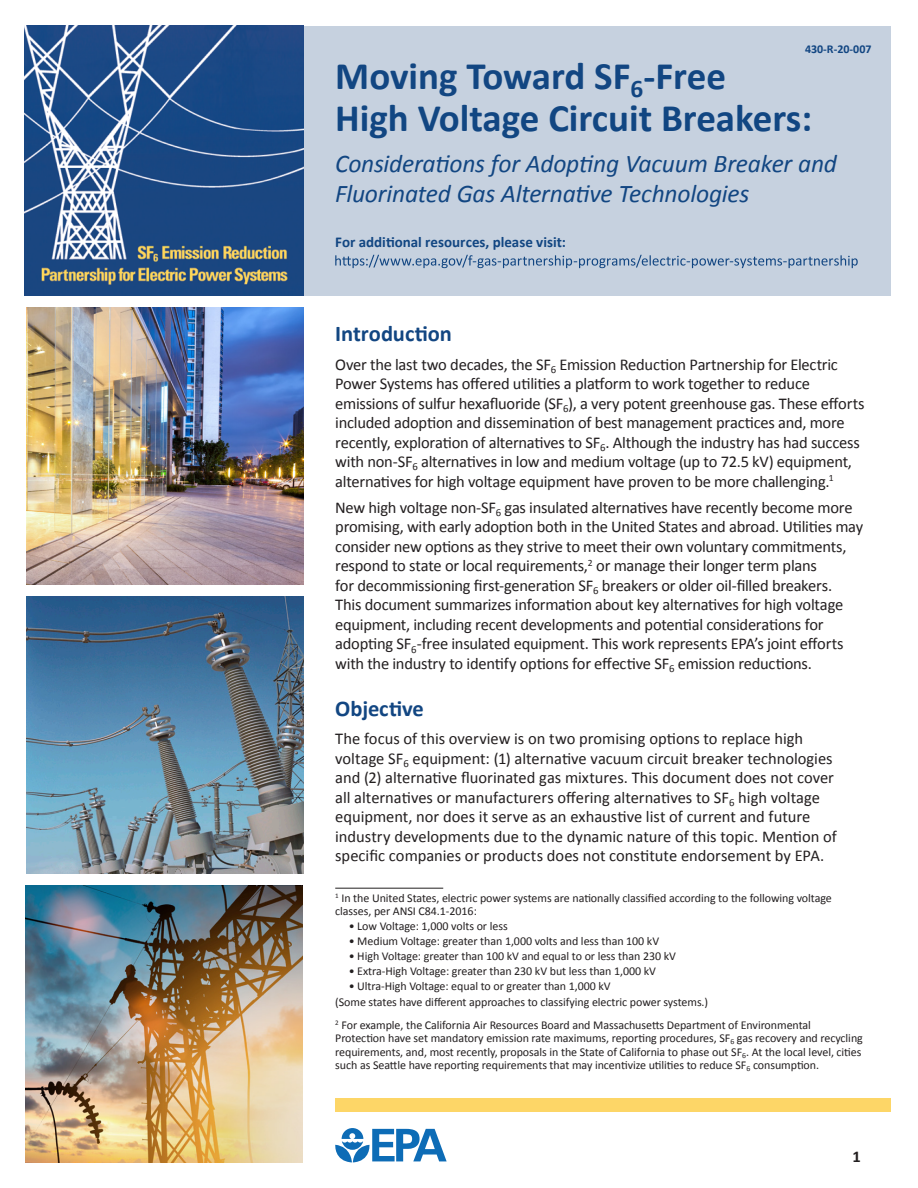
<style>
.page{position:relative;width:918px;height:1188px;background:#fff}
.page>*{position:absolute;margin:0;border:0;box-sizing:border-box;transform-origin:0 0}
.t1{font:700 39px/42px "Calibri";color:#114682}
.t2{font:italic 25.5px/30px "Calibri";letter-spacing:-.01em;color:#124682}
.t3{font:700 22.5px "Calibri";color:#124682}
.t4{font:16.5px/19.5px "Calibri";letter-spacing:-.015em;color:#231f20}
.t5{font:700 16.5px "Calibri";color:#231f20}
.t6{font:700 15px "Calibri";color:#124682}
.t7{font:12px/13.5px "Calibri";letter-spacing:-.005em;color:#231f20}
.t8{font:700 12px "Calibri";color:#124682}
.s1{color:#124682}
</style>
<div class="page">
<div style="left:269px;top:26px;width:622px;height:270px;background:#c6d1df"></div>
<img style="left:25px;top:886px;width:277px;height:276px">
<hr style="left:335px;top:888px;width:108px;height:1px;background:#231f20">
<img style="left:26px;top:597px;width:277px;height:276px">
<svg style="left:335px;top:1128px;width:112px;height:34px"></svg>
<div style="left:335px;top:1098px;width:556px;height:14px;background:#fdd667"></div>
<img style="left:24px;top:26px;width:279px;height:270px">
<svg style="left:335px;top:255px;width:523px;height:13px"></svg>
<img style="left:26px;top:308px;width:277px;height:277px">
<p class="t8" style="left:805px;top:42px;width:68px">430-R-20-007</p>
<h1 class="t1" style="left:335px;top:55px;width:478px"><span class="s1">Moving Toward SF</span><sub>6</sub><span class="s1">-Free<br></span>High Voltage Circuit Breakers:</h1>
<p class="t2" style="left:335px;top:148px;width:503px">Considerations for Adopting Vacuum Breaker and<br>Fluorinated Gas Alternative Technologies</p>
<p class="t6" style="left:335px;top:233px;width:232px">For additional resources, please visit:</p>
<h2 class="t3" style="left:335px;top:320px;width:118px">Introduction</h2>
<p class="t4" style="left:335px;top:354px;width:531px">Over the last two decades, the SF<sub>6</sub> Emission Reduction Partnership for Electric Power Systems has offered utilities a platform to work together to reduce emissions of sulfur hexafluoride (SF<sub>6</sub>), a very potent greenhouse gas. These efforts included adoption and dissemination of best management practices and, more recently, exploration of alternatives to SF<sub>6</sub>. Although the industry has had success with non-SF<sub>6</sub> alternatives in low and medium voltage (up to 72.5 kV) equipment, alternatives for high voltage equipment have proven to be more challenging.<sup>1</sup></p>
<p class="t4" style="left:335px;top:497px;width:529px">New high voltage non-SF<sub>6</sub> gas insulated alternatives have recently become more promising, with early adoption both in the United States and abroad. Utilities may consider new options as they strive to meet their own voluntary commitments, respond to state or local requirements,<sup>2</sup> or manage their longer term plans<br>for decommissioning first-generation SF<sub>6</sub> breakers or older oil-filled breakers.<br>This document summarizes information about key alternatives for high voltage equipment, including recent developments and potential considerations for adopting SF<sub>6</sub>-free insulated equipment. This work represents EPA’s joint efforts with the industry to identify options for effective SF<sub>6</sub> emission reductions.</p>
<h2 class="t3" style="left:335px;top:694px;width:90px">Objective</h2>
<p class="t4" style="left:335px;top:728px;width:503px">The focus of this overview is on two promising options to replace high voltage SF<sub>6</sub> equipment: (1) alternative vacuum circuit breaker technologies and (2) alternative fluorinated gas mixtures. This document does not cover all alternatives or manufacturers offering alternatives to SF<sub>6</sub> high voltage equipment, nor does it serve as an exhaustive list of current and future industry developments due to the dynamic nature of this topic. Mention of specific companies or products does not constitute endorsement by EPA.</p>
<p class="t7" style="left:335px;top:891px;width:498px"><sup>1</sup> In the United States, electric power systems are nationally classified according to the following voltage classes, per ANSI C84.1-2016:</p>
<p class="t7" style="left:349px;top:919px;width:160px">• Low Voltage: 1,000 volts or less</p>
<p class="t7" style="left:349px;top:934px;width:312px">• Medium Voltage: greater than 1,000 volts and less than 100 kV</p>
<p class="t7" style="left:349px;top:949px;width:329px">• High Voltage: greater than 100 kV and equal to or less than 230 kV</p>
<p class="t7" style="left:349px;top:964px;width:309px">• Extra-High Voltage: greater than 230 kV but less than 1,000 kV</p>
<p class="t7" style="left:349px;top:979px;width:263px">• Ultra-High Voltage: equal to or greater than 1,000 kV</p>
<p class="t7" style="left:335px;top:995px;width:374px">(Some states have different approaches to classifying electric power systems.)</p>
<p class="t7" style="left:335px;top:1017px;width:529px"><sup>2</sup> For example, the California Air Resources Board and Massachusetts Department of Environmental Protection have set mandatory emission rate maximums, reporting procedures, SF<sub>6</sub> gas recovery and recycling requirements, and, most recently, proposals in the State of California to phase out SF<sub>6</sub>. At the local level, cities such as Seattle have reporting requirements that may incentivize utilities to reduce SF<sub>6</sub> consumption.</p>
<p class="t5" style="left:852px;top:1146px;width:10px">1</p>
</div>
